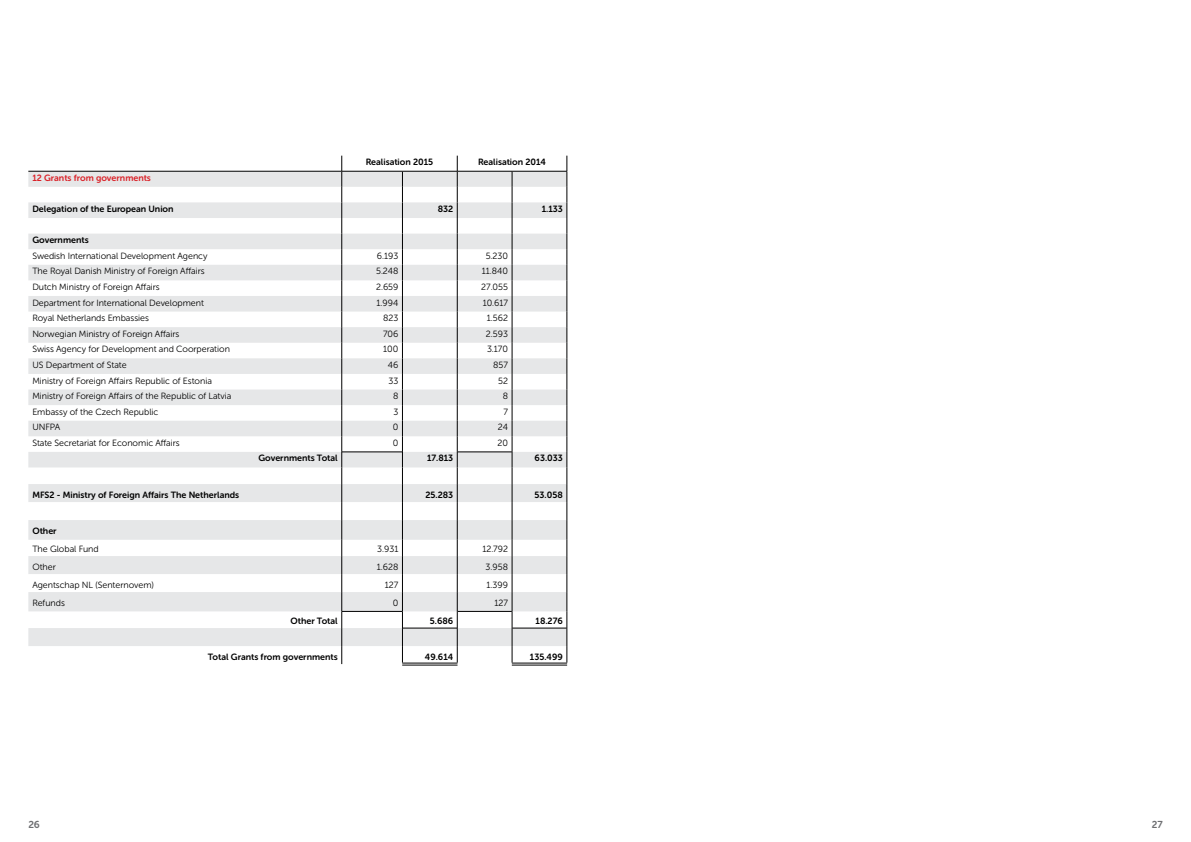
<style>
.page{position:relative;width:1191px;height:842px;background:#fff}
.page>*{position:absolute;margin:0;border:0;box-sizing:border-box;transform-origin:0 0}
.t1{font:10px "Museo Sans Rounded 700";color:#6d6e71}
.t2{font:9px "Museo Sans Rounded 300";color:#000}
.t3{font:9px "Museo Sans Rounded 700";color:#000}
.t4{font:9px "Museo Sans Rounded 700";color:#da2128}
</style>
<div class="page">
<svg style="left:28px;top:172px;width:538px;height:474px;fill:#e7e8e9"></svg>
<hr style="left:342px;top:611px;width:60px;height:1px;background:#000">
<hr style="left:403px;top:628px;width:54px;height:1px;background:#000">
<hr style="left:512px;top:628px;width:54px;height:1px;background:#000">
<hr style="left:402px;top:663px;width:55px;height:1px;background:#000">
<hr style="left:402px;top:665px;width:55px;height:1px;background:#000">
<hr style="left:512px;top:663px;width:55px;height:1px;background:#000">
<hr style="left:512px;top:665px;width:55px;height:1px;background:#000">
<svg style="left:341px;top:156px;width:1px;height:508px"></svg>
<svg style="left:402px;top:172px;width:1px;height:491px"></svg>
<hr style="left:342px;top:451px;width:60px;height:1px;background:#000">
<hr style="left:457px;top:451px;width:55px;height:1px;background:#000">
<hr style="left:28px;top:171px;width:314px;height:1px;background:#000">
<hr style="left:342px;top:171px;width:60px;height:1px;background:#000">
<svg style="left:566px;top:156px;width:1px;height:507px"></svg>
<hr style="left:402px;top:171px;width:55px;height:1px;background:#000">
<hr style="left:457px;top:171px;width:55px;height:1px;background:#000">
<hr style="left:512px;top:171px;width:55px;height:1px;background:#000">
<svg style="left:457px;top:156px;width:1px;height:507px"></svg>
<svg style="left:512px;top:171px;width:1px;height:492px"></svg>
<hr style="left:457px;top:611px;width:55px;height:1px;background:#000">
<p class="t3" style="left:366px;top:157px;width:69px">Realisation 2015</p>
<p class="t3" style="left:478px;top:157px;width:70px">Realisation 2014</p>
<p class="t4" style="left:32px;top:173px;width:120px">12 Grants from governments</p>
<p class="t3" style="left:32px;top:204px;width:143px">Delegation of the European Union</p>
<p class="t3" style="left:438px;top:204px;width:17px">832</p>
<p class="t3" style="left:542px;top:204px;width:23px">1.133</p>
<p class="t3" style="left:32px;top:235px;width:58px">Governments</p>
<p class="t2" style="left:32px;top:251px;width:177px">Swedish International Development Agency</p>
<p class="t2" style="left:377px;top:251px;width:23px">6.193</p>
<p class="t2" style="left:485px;top:251px;width:24px">5.230</p>
<p class="t2" style="left:32px;top:266px;width:174px">The Royal Danish Ministry of Foreign Affairs</p>
<p class="t2" style="left:376px;top:266px;width:24px">5.248</p>
<p class="t2" style="left:482px;top:266px;width:28px">11.840</p>
<p class="t2" style="left:32px;top:282px;width:129px">Dutch Ministry of Foreign Affairs</p>
<p class="t2" style="left:376px;top:282px;width:24px">2.659</p>
<p class="t2" style="left:481px;top:282px;width:28px">27.055</p>
<p class="t2" style="left:32px;top:298px;width:173px">Department for International Development</p>
<p class="t2" style="left:376px;top:298px;width:23px">1.994</p>
<p class="t2" style="left:482px;top:298px;width:27px">10.617</p>
<p class="t2" style="left:32px;top:313px;width:118px">Royal Netherlands Embassies</p>
<p class="t2" style="left:383px;top:313px;width:17px">823</p>
<p class="t2" style="left:487px;top:313px;width:23px">1.562</p>
<p class="t2" style="left:32px;top:329px;width:148px">Norwegian Ministry of Foreign Affairs</p>
<p class="t2" style="left:383px;top:329px;width:17px">706</p>
<p class="t2" style="left:486px;top:329px;width:24px">2.593</p>
<p class="t2" style="left:32px;top:344px;width:199px">Swiss Agency for Development and Coorperation</p>
<p class="t2" style="left:383px;top:344px;width:17px">100</p>
<p class="t2" style="left:487px;top:344px;width:23px">3.170</p>
<p class="t2" style="left:32px;top:360px;width:96px">US Department of State</p>
<p class="t2" style="left:388px;top:360px;width:12px">46</p>
<p class="t2" style="left:493px;top:360px;width:16px">857</p>
<p class="t2" style="left:32px;top:376px;width:181px">Ministry of Foreign Affairs Republic of Estonia</p>
<p class="t2" style="left:388px;top:376px;width:11px">33</p>
<p class="t2" style="left:498px;top:376px;width:11px">52</p>
<p class="t2" style="left:32px;top:391px;width:200px">Ministry of Foreign Affairs of the Republic of Latvia</p>
<p class="t2" style="left:393px;top:391px;width:7px">8</p>
<p class="t2" style="left:503px;top:391px;width:7px">8</p>
<p class="t2" style="left:32px;top:407px;width:127px">Embassy of the Czech Republic</p>
<p class="t2" style="left:393px;top:407px;width:6px">3</p>
<p class="t2" style="left:503px;top:407px;width:6px">7</p>
<p class="t2" style="left:32px;top:422px;width:30px">UNFPA</p>
<p class="t2" style="left:393px;top:422px;width:7px">0</p>
<p class="t2" style="left:498px;top:422px;width:12px">24</p>
<p class="t2" style="left:32px;top:438px;width:149px">State Secretariat for Economic Affairs</p>
<p class="t2" style="left:393px;top:438px;width:7px">0</p>
<p class="t2" style="left:497px;top:438px;width:12px">20</p>
<p class="t3" style="left:258px;top:453px;width:81px">Governments Total</p>
<p class="t3" style="left:427px;top:453px;width:28px">17.813</p>
<p class="t3" style="left:534px;top:453px;width:30px">63.033</p>
<p class="t3" style="left:32px;top:490px;width:208px">MFS2 - Ministry of Foreign Affairs The Netherlands</p>
<p class="t3" style="left:425px;top:490px;width:29px">25.283</p>
<p class="t3" style="left:534px;top:490px;width:30px">53.058</p>
<p class="t3" style="left:32px;top:526px;width:26px">Other</p>
<p class="t2" style="left:32px;top:544px;width:68px">The Global Fund</p>
<p class="t2" style="left:377px;top:544px;width:23px">3.931</p>
<p class="t2" style="left:482px;top:544px;width:27px">12.792</p>
<p class="t2" style="left:32px;top:562px;width:25px">Other</p>
<p class="t2" style="left:377px;top:562px;width:23px">1.628</p>
<p class="t2" style="left:485px;top:562px;width:24px">3.958</p>
<p class="t2" style="left:32px;top:580px;width:123px">Agentschap NL (Senternovem)</p>
<p class="t2" style="left:385px;top:580px;width:15px">127</p>
<p class="t2" style="left:486px;top:580px;width:23px">1.399</p>
<p class="t2" style="left:32px;top:598px;width:34px">Refunds</p>
<p class="t2" style="left:393px;top:598px;width:7px">0</p>
<p class="t2" style="left:494px;top:598px;width:15px">127</p>
<p class="t3" style="left:290px;top:616px;width:49px">Other Total</p>
<p class="t3" style="left:430px;top:616px;width:25px">5.686</p>
<p class="t3" style="left:535px;top:616px;width:29px">18.276</p>
<p class="t3" style="left:208px;top:652px;width:131px">Total Grants from governments</p>
<p class="t3" style="left:425px;top:652px;width:30px">49.614</p>
<p class="t3" style="left:530px;top:652px;width:34px">135.499</p>
<p class="t1" style="left:28px;top:819px;width:13px">26</p>
<p class="t1" style="left:1151px;top:819px;width:12px">27</p>
</div>
